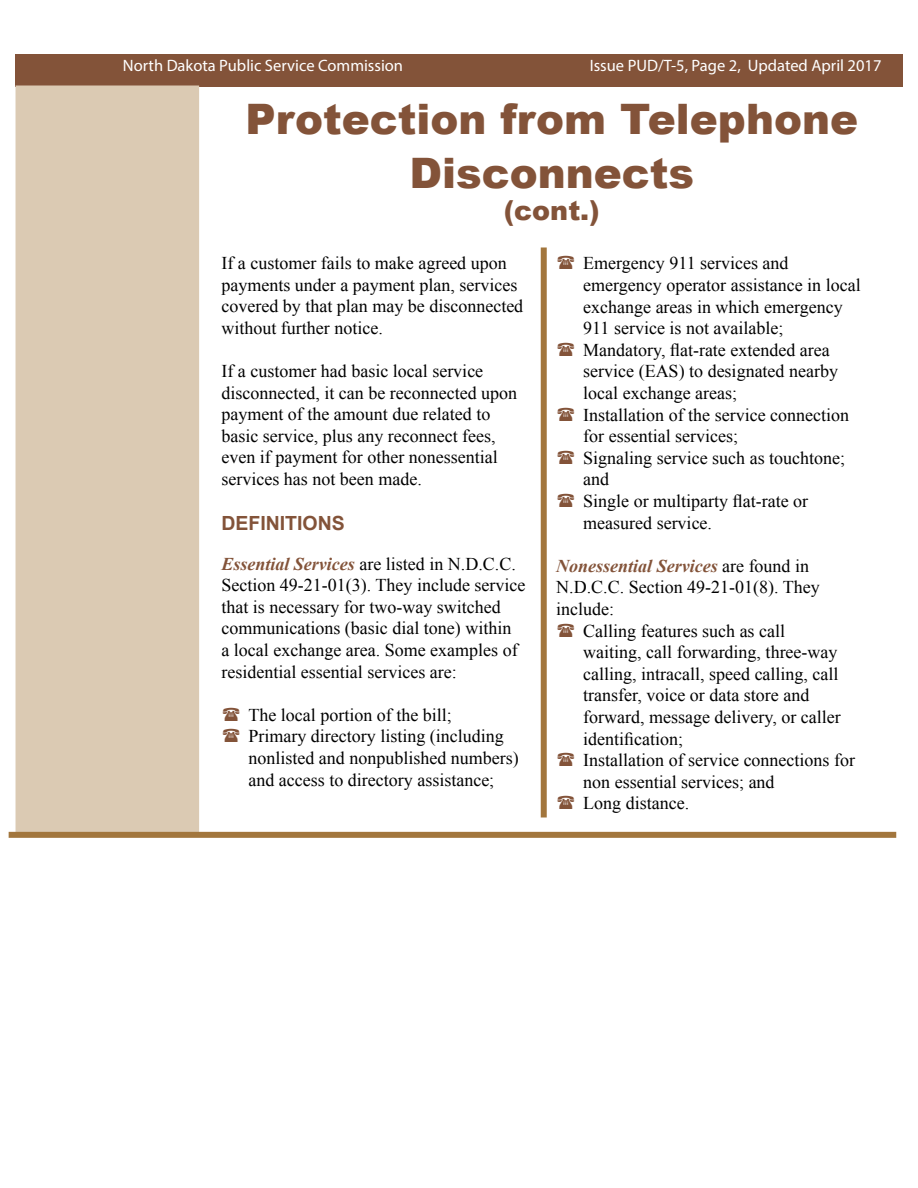
<style>
.page{position:relative;width:918px;height:1188px;background:#fff}
.page>*{position:absolute;margin:0;border:0;box-sizing:border-box;transform-origin:0 0}
.t1{font:900 42px/54px "Arial";color:#835339;text-align:center}
.t2{font:900 27px "Arial";color:#835339}
.t3{font:700 19.5px "Arial";color:#835339}
.t4{font:18px/21.6px "Times New Roman";color:#000}
.t5{font:italic 700 18px "Times New Roman";color:#835339}
.t6{font:16.5px "Myriad Pro";color:#fff}
.s1{font-weight:700;font-style:italic;color:#835339}
.s2{font-weight:400;font-style:normal;color:#000}
</style>
<div class="page">
<div style="left:541px;top:248px;width:6px;height:570px;background:#a2763d"></div>
<div style="left:15px;top:54px;width:887px;height:32px;background:#835339"></div>
<div style="left:16px;top:86px;width:182px;height:748px;background:#dbcab3"></div>
<div style="left:16px;top:86px;width:183px;height:748px;border:1px solid #dbcab3"></div>
<div style="left:9px;top:832px;width:887px;height:6px;background:#a2763d"></div>
<p class="t6" style="left:123px;top:59px;width:282px">North Dakota Public Service Commission</p>
<p class="t6" style="left:590px;top:59px;width:293px">Issue PUD/T-5, Page 2, Updated April 2017</p>
<h1 class="t1" style="left:246px;top:96px;width:614px">Protection from Telephone<br>Disconnects</h1>
<h2 class="t2" style="left:504px;top:200px;width:98px">(cont.)</h2>
<p class="t4" style="left:221px;top:254px;width:303px">If a customer fails to make agreed upon payments under a payment plan, services covered by that plan may be disconnected without further notice.</p>
<p class="t4" style="left:221px;top:362px;width:297px">If a customer had basic local service disconnected, it can be reconnected upon payment of the amount due related to basic service, plus any reconnect fees, even if payment for other nonessential services has not been made.</p>
<p class="t3" style="left:221px;top:512px;width:125px">DEFINITIONS</p>
<p class="t4" style="left:221px;top:554px;width:306px"><span class="s1">Essential Services</span> are listed in N.D.C.C.<br>Section 49-21-01(3). They include service that is necessary for two-way switched communications (basic dial tone) within<br>a local exchange area. Some examples of residential essential services are:</p>
<p class="t4" style="left:248px;top:706px;width:272px">The local portion of the bill;<br>Primary directory listing (including nonlisted and nonpublished numbers) and access to directory assistance;</p>
<p class="t4" style="left:583px;top:254px;width:279px">Emergency 911 services and emergency operator assistance in local exchange areas in which emergency<br>911 service is not available;<br>Mandatory, flat-rate extended area service (EAS) to designated nearby local exchange areas;<br>Installation of the service connection for essential services;<br>Signaling service such as touchtone; and<br>Single or multiparty flat-rate or measured service.</p>
<p class="t5" style="left:556px;top:560px;width:254px">Nonessential Services <span class="s2">are found in</span></p>
<p class="t4" style="left:556px;top:578px;width:265px">N.D.C.C. Section 49-21-01(8). They</p>
<p class="t4" style="left:556px;top:600px;width:59px">include:</p>
<p class="t4" style="left:583px;top:622px;width:203px">Calling features such as call</p>
<p class="t4" style="left:583px;top:643px;width:256px">waiting, call forwarding, three-way</p>
<p class="t4" style="left:583px;top:665px;width:257px">calling, intracall, speed calling, call</p>
<p class="t4" style="left:583px;top:686px;width:228px">transfer, voice or data store and</p>
<p class="t4" style="left:583px;top:708px;width:259px">forward, message delivery, or caller</p>
<p class="t4" style="left:583px;top:730px;width:102px">identification;</p>
<p class="t4" style="left:583px;top:751px;width:273px">Installation of service connections for</p>
<p class="t4" style="left:583px;top:773px;width:193px">non essential services; and</p>
<p class="t4" style="left:583px;top:794px;width:107px">Long distance.</p>
</div>
